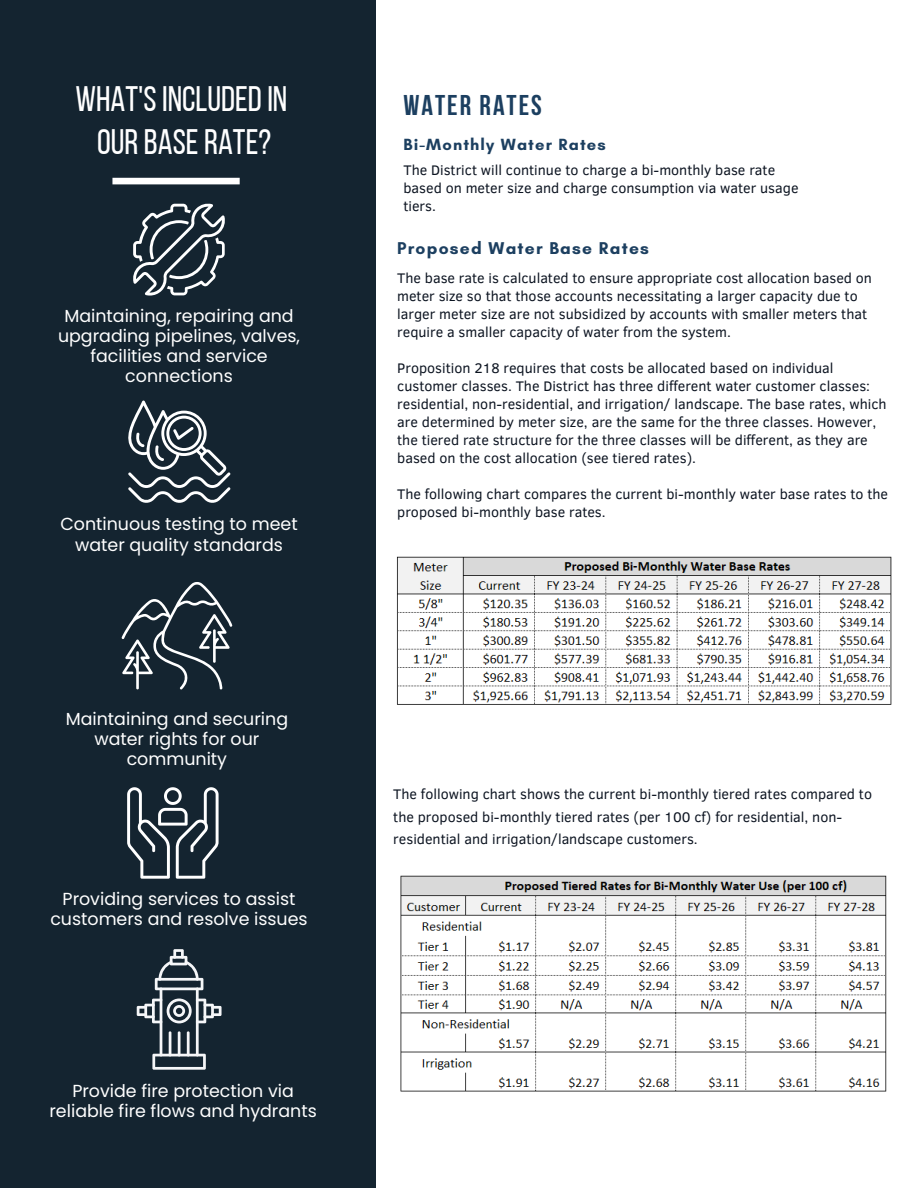
<style>
.page{position:relative;width:918px;height:1188px;background:#fff}
.page>*{position:absolute;margin:0;border:0;box-sizing:border-box;transform-origin:0 0}
.t1{font:35.4px "Bebas Neue";color:#fff}
.t2{font:700 28.5px "Bebas Neue";letter-spacing:.07em;color:#1c3f60}
.t3{font:17.4px/20.1px "Poppins";color:#fff;text-align:center}
.t4{font:700 17.4px "Glacial Indifference";letter-spacing:.07em;color:#1c3f60}
.t5{font:700 16.5px "Glacial Indifference";letter-spacing:.07em;color:#1c3f60}
.t6{font:14.25px/18px "Clear Sans";color:#0b1320}
</style>
<div class="page">
<div style="left:0;top:0;width:376px;height:1188px;background:#142430"></div>
<div style="left:112px;top:178px;width:128px;height:6px;background:#fff"></div>
<svg style="left:133px;top:203px;width:92px;height:93px"></svg>
<svg style="left:128px;top:401px;width:103px;height:102px"></svg>
<svg style="left:121px;top:582px;width:111px;height:108px"></svg>
<svg style="left:152px;top:1054px;width:54px;height:16px"></svg>
<hr style="left:196px;top:988px;width:3px;height:68px;background:#f5f6f8">
<hr style="left:160px;top:988px;width:2px;height:68px;background:#f5f6f8">
<hr style="left:169px;top:1031px;width:2px;height:25px;background:#f5f6f8">
<hr style="left:178px;top:1031px;width:3px;height:25px;background:#f5f6f8">
<hr style="left:187px;top:1031px;width:3px;height:25px;background:#f5f6f8">
<svg style="left:155px;top:949px;width:48px;height:41px"></svg>
<svg style="left:137px;top:999px;width:85px;height:24px"></svg>
<svg style="left:127px;top:787px;width:92px;height:92px"></svg>
<img style="left:397px;top:556px;width:495px;height:149px">
<img style="left:400px;top:875px;width:487px;height:217px">
<p class="t1" style="left:75px;top:85px;width:213px">WHAT'SINCLUDEDIN</p>
<p class="t1" style="left:97px;top:127px;width:176px">OURBASERATE?</p>
<p class="t3" style="left:58px;top:306px;width:244px">Maintaining, repairing and upgrading pipelines, valves, facilities and service connections</p>
<p class="t3" style="left:60px;top:514px;width:239px">Continuous testing to meet water quality standards</p>
<p class="t3" style="left:66px;top:709px;width:224px">Maintaining and securing water rights for our community</p>
<p class="t3" style="left:50px;top:888px;width:259px">Providing services to assist customers and resolve issues</p>
<p class="t3" style="left:49px;top:1080px;width:269px">Provide fire protection via reliable fire flows and hydrants</p>
<p class="t2" style="left:403px;top:93px;width:140px">WATER RATES</p>
<p class="t5" style="left:403px;top:134px;width:204px">Bi-Monthly Water Rates</p>
<p class="t6" style="left:403px;top:161px;width:397px">The District will continue to charge a bi-monthly base rate based on meter size and charge consumption via water usage tiers.</p>
<p class="t4" style="left:397px;top:238px;width:253px">Proposed Water Base Rates</p>
<p class="t6" style="left:397px;top:268px;width:476px">The base rate is calculated to ensure appropriate cost allocation based on meter size so that those accounts necessitating a larger capacity due to larger meter size are not subsidized by accounts with smaller meters that require a smaller capacity of water from the system.</p>
<p class="t6" style="left:397px;top:358px;width:491px">Proposition 218 requires that costs be allocated based on individual customer classes. The District has three different water customer classes: residential, non-residential, and irrigation/ landscape. The base rates, which are determined by meter size, are the same for the three classes. However, the tiered rate structure for the three classes will be different, as they are based on the cost allocation (see tiered rates).</p>
<p class="t6" style="left:397px;top:484px;width:492px">The following chart compares the current bi-monthly water base rates to the proposed bi-monthly base rates.</p>
<p class="t6" style="left:393px;top:783px;width:480px;line-height:22.2px">The following chart shows the current bi-monthly tiered rates compared to the proposed bi-monthly tiered rates (per 100 cf) for residential, non&shy;residential and irrigation/landscape customers.</p>
</div>
